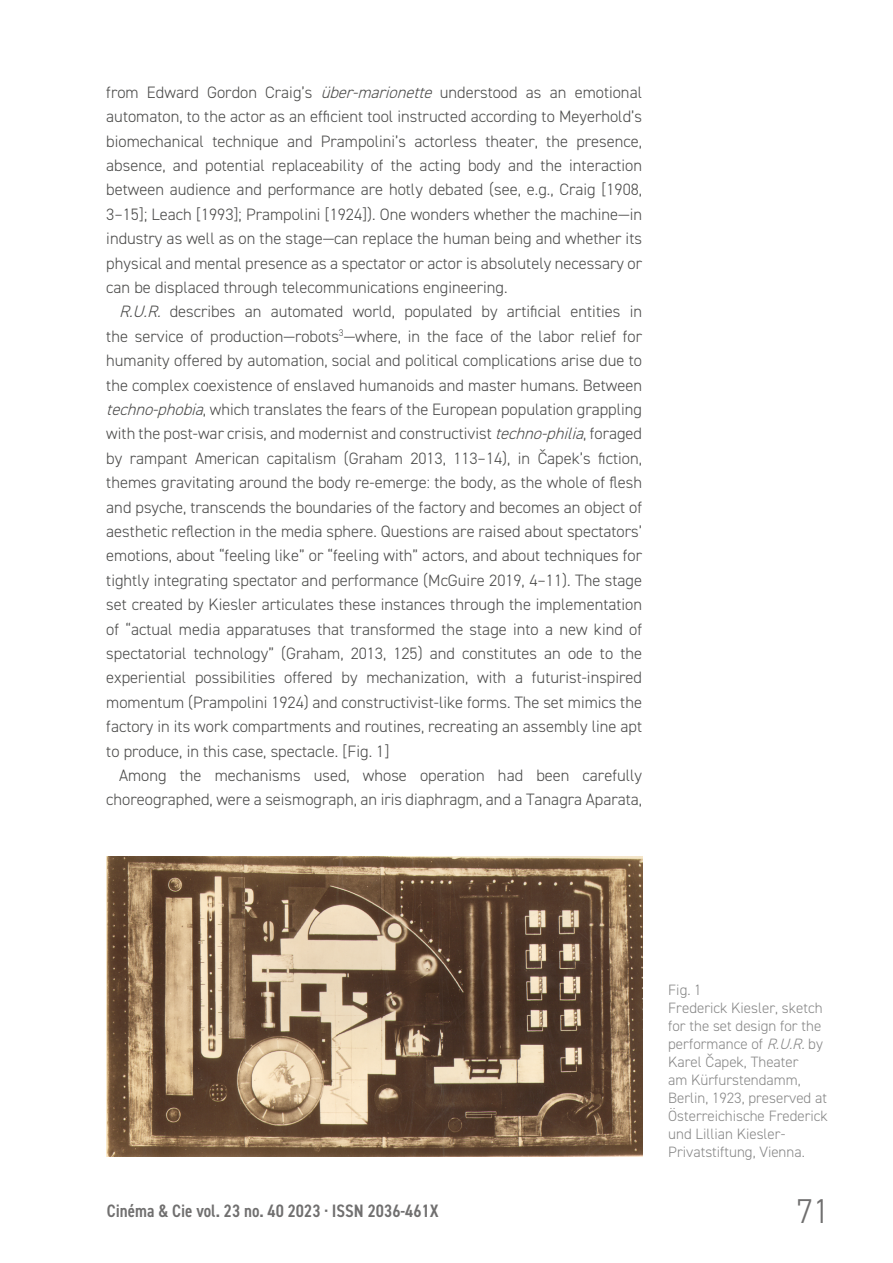
<style>
.page{position:relative;width:893px;height:1263px;background:#fff}
.page>*{position:absolute;margin:0;border:0;box-sizing:border-box;transform-origin:0 0}
.t1{font:300 34.5px "DIN2014";color:#706f6f}
.t2{font:600 condensed 18px "DIN2014";color:#706f6f}
.t3{font:300 16.5px/24.5px "DIN2014";color:#4a4a49;text-align:justify}
.t4{font:300 15px/18px "DIN2014";color:#878787}
.s1{font-style:italic}
</style>
<div class="page">
<img style="left:107px;top:857px;width:535px;height:300px">
<p class="t3" style="left:106px;top:80px;width:537px">from Edward Gordon Craig’s <span class="s1">über-marionette</span> understood as an emotional automaton, to the actor as an efficient tool instructed according to Meyerhold’s biomechanical technique and Prampolini’s actorless theater, the presence, absence, and potential replaceability of the acting body and the interaction between audience and performance are hotly debated (see, e.g., Craig [1908, 3–15]; Leach [1993]; Prampolini [1924]). One wonders whether the machine—in industry as well as on the stage—can replace the human being and whether its physical and mental presence as a spectator or actor is absolutely necessary or can be displaced through telecommunications engineering.</p>
<p class="t3" style="left:106px;top:300px;width:537px;text-indent:13px"><span class="s1">R.U.R.</span> describes an automated world, populated by artificial entities in the service of production—robots<sup>3</sup>—where, in the face of the labor relief for humanity offered by automation, social and political complications arise due to the complex coexistence of enslaved humanoids and master humans. Between <span class="s1">techno-phobia</span>, which translates the fears of the European population grappling with the post-war crisis, and modernist and constructivist <span class="s1">techno-philia</span>, foraged by rampant American capitalism (Graham 2013, 113–14), in Čapek’s fiction, themes gravitating around the body re-emerge: the body, as the whole of flesh and psyche, transcends the boundaries of the factory and becomes an object of aesthetic reflection in the media sphere. Questions are raised about spectators’ emotions, about “feeling like” or “feeling with” actors, and about techniques for tightly integrating spectator and performance (McGuire 2019, 4–11). The stage set created by Kiesler articulates these instances through the implementation of “actual media apparatuses that transformed the stage into a new kind of spectatorial technology” (Graham, 2013, 125) and constitutes an ode to the experiential possibilities offered by mechanization, with a futurist-inspired momentum (Prampolini 1924) and constructivist-like forms. The set mimics the factory in its work compartments and routines, recreating an assembly line apt to produce, in this case, spectacle. [Fig. 1]</p>
<p class="t3" style="left:106px;top:763px;width:537px;text-align:right">Among the mechanisms used, whose operation had been carefully choreographed, were a seismograph, an iris diaphragm, and a Tanagra Aparata,</p>
<p class="t4" style="left:668px;top:980px;width:161px">Fig. 1<br>Frederick Kiesler, sketch for the set design for the performance of <span class="s1">R.U.R.</span>by<br>Karel Čapek, Theater<br>am Kürfurstendamm,<br>Berlin, 1923, preserved at<br>Österreichische Frederick und Lillian Kiesler-<br>Privatstiftung, Vienna.</p>
<p class="t2" style="left:107px;top:1199px;width:333px">Cinéma &amp; Cie vol. 23 no. 40 2023 · ISSN 2036-461X</p>
<h1 class="t1" style="left:796px;top:1190px;width:35px">71</h1>
</div>
